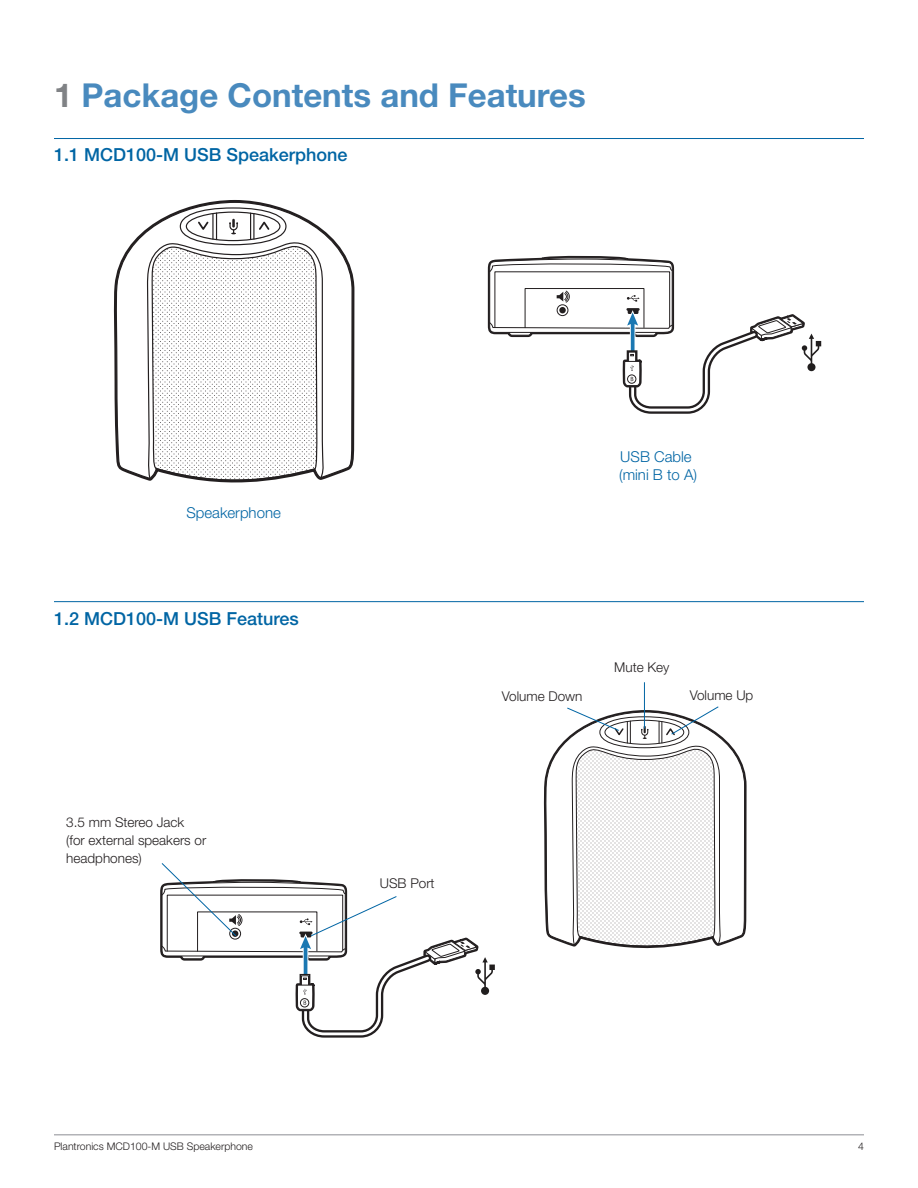
<style>
.page{position:relative;width:918px;height:1188px;background:#fff}
.page>*{position:absolute;margin:0;border:0;box-sizing:border-box;transform-origin:0 0}
.H1_page_title{font:700 33px "Helvetica Neue";color:#498abe}
.Accessories_head{font:500 18px "Helvetica Neue";color:#0065a4}
.Caption_Blue_CTR{font:300 15px/18px "Helvetica Neue";color:#0065a4}
.BodyText{font:300 13.5px/18px "Helvetica Neue";color:#231f20}
.page_number{font:300 10.5px "Helvetica Neue";color:#231f20}
.s1{color:#808285}
</style>
<div class="page">
<hr style="left:54px;top:1134px;width:810px;height:2px;background:#b2b3b7">
<hr style="left:54px;top:601px;width:810px;height:1px;background:#0065a4">
<hr style="left:54px;top:138px;width:810px;height:1px;background:#0065a4">
<svg style="left:487px;top:257px;width:334px;height:157px"></svg>
<svg style="left:113px;top:200px;width:242px;height:263px"></svg>
<svg style="left:116px;top:201px;width:237px;height:279px"></svg>
<svg style="left:146px;top:213px;width:179px;height:270px"></svg>
<svg style="left:545px;top:737px;width:201px;height:208px"></svg>
<hr style="left:644px;top:682px;width:1px;height:46px;background:#0065a4">
<svg style="left:566px;top:706px;width:156px;height:243px"></svg>
<svg style="left:160px;top:863px;width:335px;height:175px"></svg>
<p class="H1_page_title" style="left:54px;top:75px;width:533px"><span class="s1">1</span> Package Contents and Features</p>
<p class="Accessories_head" style="left:54px;top:144px;width:295px">1.1 MCD100-M USB Speakerphone</p>
<p class="Caption_Blue_CTR" style="left:186px;top:503px;width:96px">Speakerphone</p>
<p class="Accessories_head" style="left:54px;top:607px;width:246px">1.2 MCD100-M USB Features</p>
<p class="BodyText" style="left:66px;top:813px;width:142px">3.5 mm Stereo Jack<br>(for external speakers or headphones)</p>
<p class="Caption_Blue_CTR" style="left:619px;top:448px;width:80px">USB Cable (mini B to A)</p>
<p class="BodyText" style="left:502px;top:687px;width:82px">Volume Down</p>
<p class="BodyText" style="left:614px;top:658px;width:57px">Mute Key</p>
<p class="BodyText" style="left:690px;top:686px;width:65px">Volume Up</p>
<p class="BodyText" style="left:380px;top:874px;width:56px">USB Port</p>
<p class="page_number" style="left:54px;top:1140px;width:200px">Plantronics MCD100-M USB Speakerphone</p>
<p class="page_number" style="left:858px;top:1140px;width:7px">4</p>
</div>
